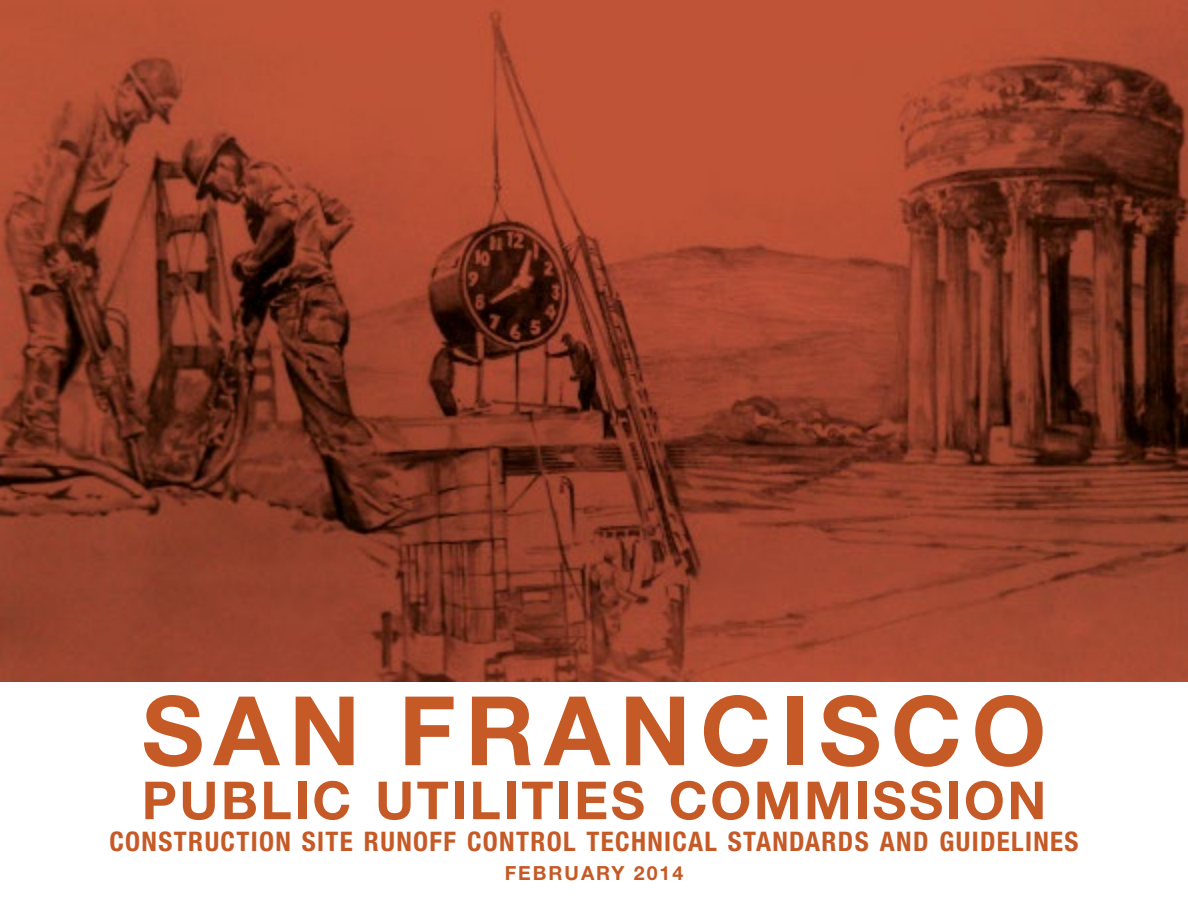
<style>
.page{position:relative;width:1188px;height:918px;background:#fff}
.page>*{position:absolute;margin:0;border:0;box-sizing:border-box;transform-origin:0 0}
.front_title_1{font:700 96px "Helvetica Neue LT Std";letter-spacing:.1em;color:#c65a27}
.front_title_2{font:700 52.5px "Helvetica Neue LT Std";letter-spacing:.05em;color:#c65a27}
.front_title_3{font:700 condensed 27px "Helvetica Neue LT Std";letter-spacing:.05em;color:#c65a27}
.front_title_date{font:700 19.5px "Helvetica Neue LT Std";letter-spacing:.1em;color:#c65a27}
</style>
<div class="page">
<img style="left:0;top:0;width:1188px;height:682px">
<p class="front_title_1" style="left:142px;top:672px;width:906px">SAN FRANCISCO</p>
<p class="front_title_2" style="left:142px;top:768px;width:906px">PUBLIC UTILITIES COMMISSION</p>
<p class="front_title_3" style="left:109px;top:825px;width:971px">CONSTRUCTION SITE RUNOFF CONTROL TECHNICAL STANDARDS AND GUIDELINES</p>
<p class="front_title_date" style="left:505px;top:861px;width:180px">FEBRUARY 2014</p>
</div>
